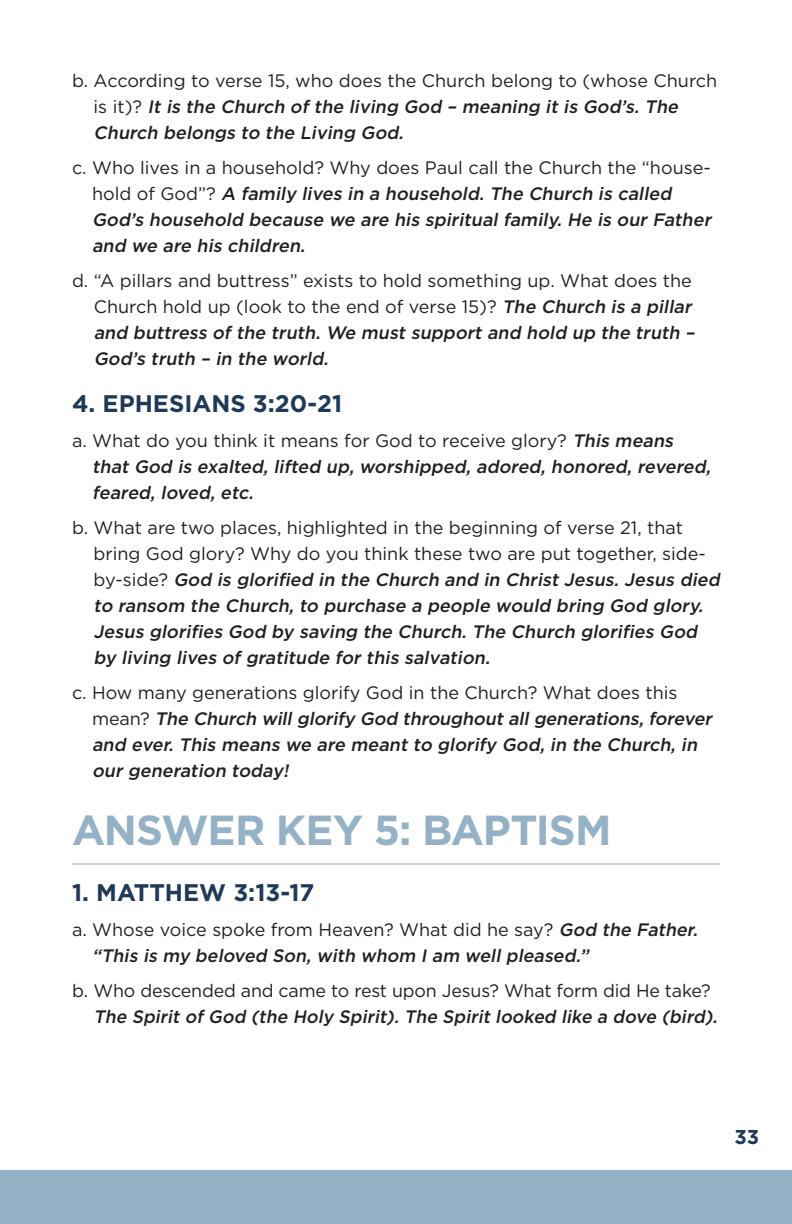
<style>
.page{position:relative;width:792px;height:1224px;background:#fff}
.page>*{position:absolute;margin:0;border:0;box-sizing:border-box;transform-origin:0 0}
.key-heads{font:700 42px "Gotham HTF";letter-spacing:-.025em;color:#95b1c5}
.sub_head{font:700 24px "Gotham HTF";color:#1f3958}
.t1{font:700 20px "Gotham HTF";color:#1f3958}
.t2{font:italic 500 18px/26px "Gotham HTF";color:#231f20}
.t3{font:18px/26px "Gotham HTF";color:#231f20}
.s1{font-weight:400;font-style:normal}
.s2{font-weight:500;font-style:italic}
</style>
<div class="page">
<hr style="left:72px;top:863px;width:648px;height:2px;background:#d1d2d4">
<div style="left:0;top:1170px;width:792px;height:54px;background:#95b1c5"></div>
<p class="t2" style="left:94px;top:67px;width:625px;text-indent:-22px"><span class="s1">b. According to verse 15, who does the Church belong to (whose Church i s i t ) ?</span> It is the Church of the living God – meaning it is God’s. The<br>Church belongs to the Living God.</p>
<p class="t2" style="left:92px;top:154px;width:624px;text-indent:-20px"><span class="s1">c. Who lives in a household? Why does Paul call the Church the “house&shy;h o l d o f G o d ” ?</span> A family lives in a household. The Church is called God’s household because we are his spiritual family. He is our Father and we are his children.</p>
<p class="t3" style="left:94px;top:268px;width:606px;text-indent:-22px">d. “A pillars and buttress” exists to hold something up. What does the Church hold up (look to the end of verse 15)? <span class="s2">The Church is a pillar and buttress of the truth. We must support and hold up the truth – God’s truth – in the world.</span></p>
<p class="sub_head" style="left:72px;top:390px;width:272px">4. EPHESIANS 3:20-21</p>
<p class="t2" style="left:92px;top:427px;width:623px;text-indent:-20px"><span class="s1">a. What do you think it means for God to receive glory?</span> This means that God is exalted, lifted up, worshipped, adored, honored, revered, feared, loved, etc.</p>
<p class="t2" style="left:94px;top:514px;width:631px;text-indent:-22px"><span class="s1">b. What are two places, highlighted in the beginning of verse 21, that bring God glory? Why do you think these two are put together, side-<br>b y - s i d e?</span> God is glorified in the Church and in Christ Jesus. Jesus died to ransom the Church, to purchase a people would bring God glory.<br>Jesus glorifies God by saving the Church. The Church glorifies God by living lives of gratitude for this salvation.</p>
<p class="t2" style="left:92px;top:679px;width:625px;text-indent:-20px"><span class="s1">c. How many generations glorify God in the Church? What does this<br>m e a n ?</span> The Church will glorify God throughout all generations, forever and ever. This means we are meant to glorify God, in the Church, in our generation today!</p>
<p class="key-heads" style="left:72px;top:806px;width:541px">ANSWER KEY 5: BAPTISM</p>
<p class="sub_head" style="left:72px;top:878px;width:244px">1. MATTHEW 3:13-17</p>
<p class="t2" style="left:92px;top:916px;width:610px;text-indent:-20px"><span class="s1">a. Whose voice spoke from Heaven? What did he say?</span> God the Father. “This is my beloved Son, with whom I am well pleased.”</p>
<p class="t2" style="left:94px;top:977px;width:629px;text-indent:-22px"><span class="s1">b. Who descended and came to rest upon Jesus? What form did He take?<br></span>The Spirit of God (the Holy Spirit). The Spirit looked like a dove (bird).</p>
<p class="t1" style="left:734px;top:1126px;width:26px">33</p>
</div>
